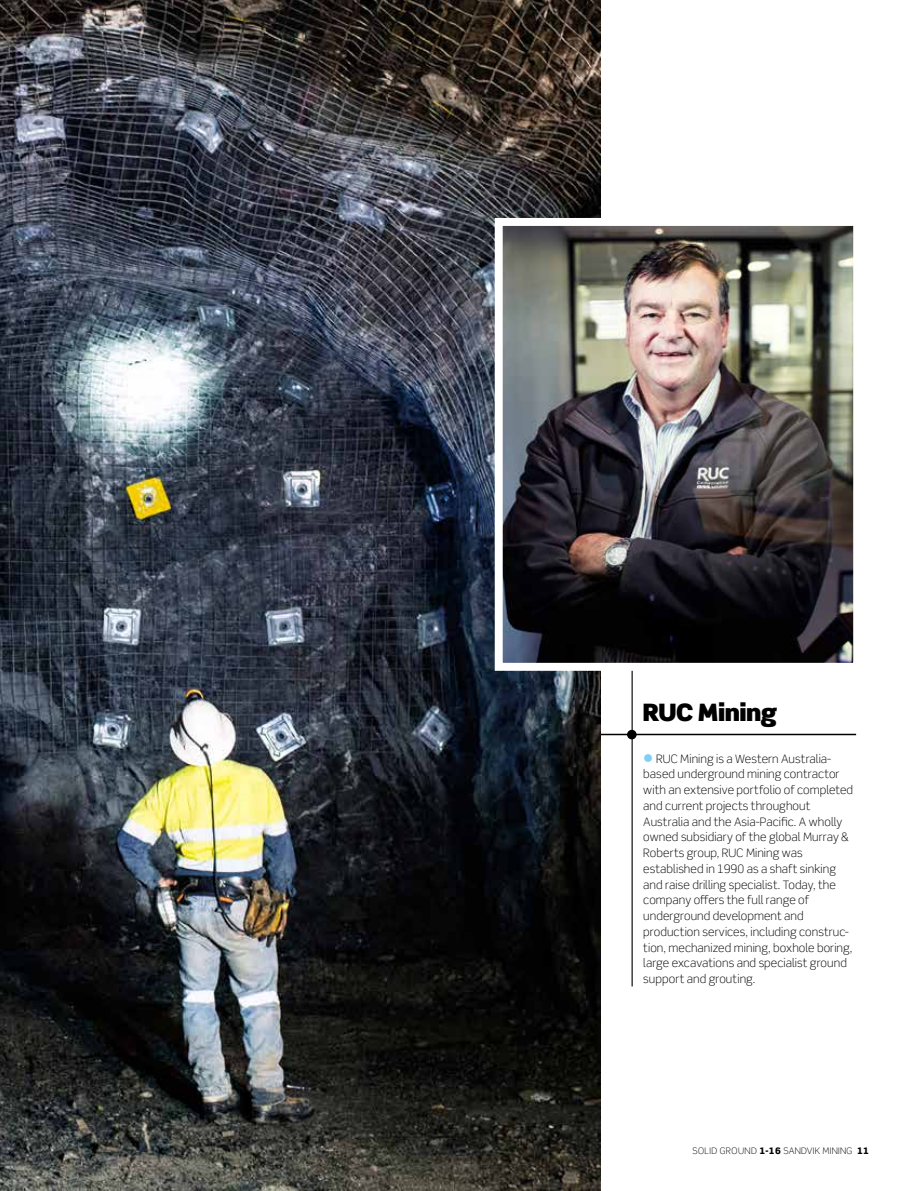
<style>
.page{position:relative;width:915px;height:1191px;background:#fff}
.page>*{position:absolute;margin:0;border:0;box-sizing:border-box;transform-origin:0 0}
.t1{font:900 24px "Scene Pro";letter-spacing:-.02em;color:#000}
.t2{font:300 11.7px/15.8px "Scene Pro";letter-spacing:.005em;color:#000}
.t3{font:300 9px "Scene Pro";letter-spacing:.025em;color:#000}
.s1{color:#80cff5}
.s2{font-weight:900}
</style>
<div class="page">
<hr style="left:631px;top:636px;width:1px;height:350px;background:#000">
<svg style="left:626px;top:730px;width:10px;height:9px"></svg>
<hr style="left:583px;top:733px;width:272px;height:2px;background:#000">
<img style="left:0;top:0;width:600px;height:1191px">
<img style="left:503px;top:227px;width:348px;height:435px">
<div style="left:494px;top:218px;width:366px;height:453px;border:8px solid #fff"></div>
<h1 class="t1" style="left:642px;top:697px;width:136px">RUC Mining</h1>
<p class="t2" style="left:643px;top:750px;width:211px"><span class="s1">●</span> RUC Mining is a Western Australia&shy;based underground mining contractor with an extensive portfolio of completed and current projects throughout Australia and the Asia-Pacific. A wholly owned subsidiary of the global Murray &amp; Roberts group, RUC Mining was established in 1990 as a shaft sinking and raise drilling specialist. Today, the company offers the full range of underground development and production services, including construc&shy;tion, mechanized mining, boxhole boring, large excavations and specialist ground support and grouting.</p>
<p class="t3" style="left:692px;top:1145px;width:178px">SOLID GROUND <span class="s2">1-16</span> SANDVIK MINING <span class="s2">11</span></p>
</div>
